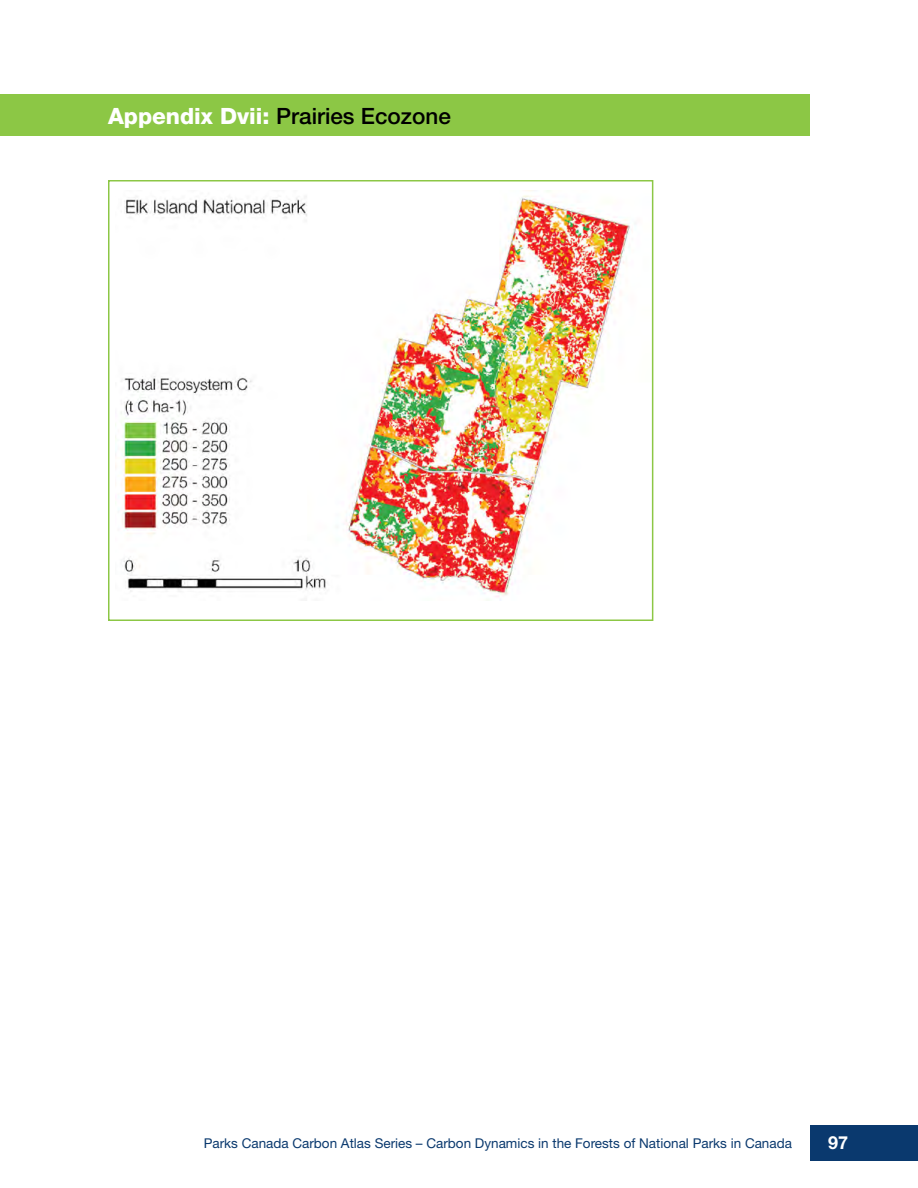
<style>
.page{position:relative;width:918px;height:1188px;background:#fff}
.page>*{position:absolute;margin:0;border:0;box-sizing:border-box;transform-origin:0 0}
.t1{font:500 22.5px "Helvetica Neue LT Std";color:#000}
.t2{font:700 18px "Helvetica Neue LT Std";color:#fff}
.t3{font:13.5px "Helvetica Neue LT Std";color:#0a396e}
.s1{font-weight:800;color:#fff}
</style>
<div class="page">
<div style="left:810px;top:1125px;width:108px;height:36px;background:#0a396e"></div>
<div style="left:0;top:94px;width:810px;height:42px;background:#8cc745"></div>
<img style="left:120px;top:195px;width:510px;height:406px">
<div style="left:108px;top:180px;width:545px;height:441px;border:2px solid #8cc745"></div>
<h3 class="t1" style="left:108px;top:103px;width:344px"><span class="s1">Appendix Dvii:</span> Prairies Ecozone</h3>
<p class="t3" style="left:204px;top:1135px;width:590px">Parks Canada Carbon Atlas Series – Carbon Dynamics in the Forests of National Parks in Canada</p>
<h2 class="t2" style="left:828px;top:1132px;width:22px">97</h2>
</div>
